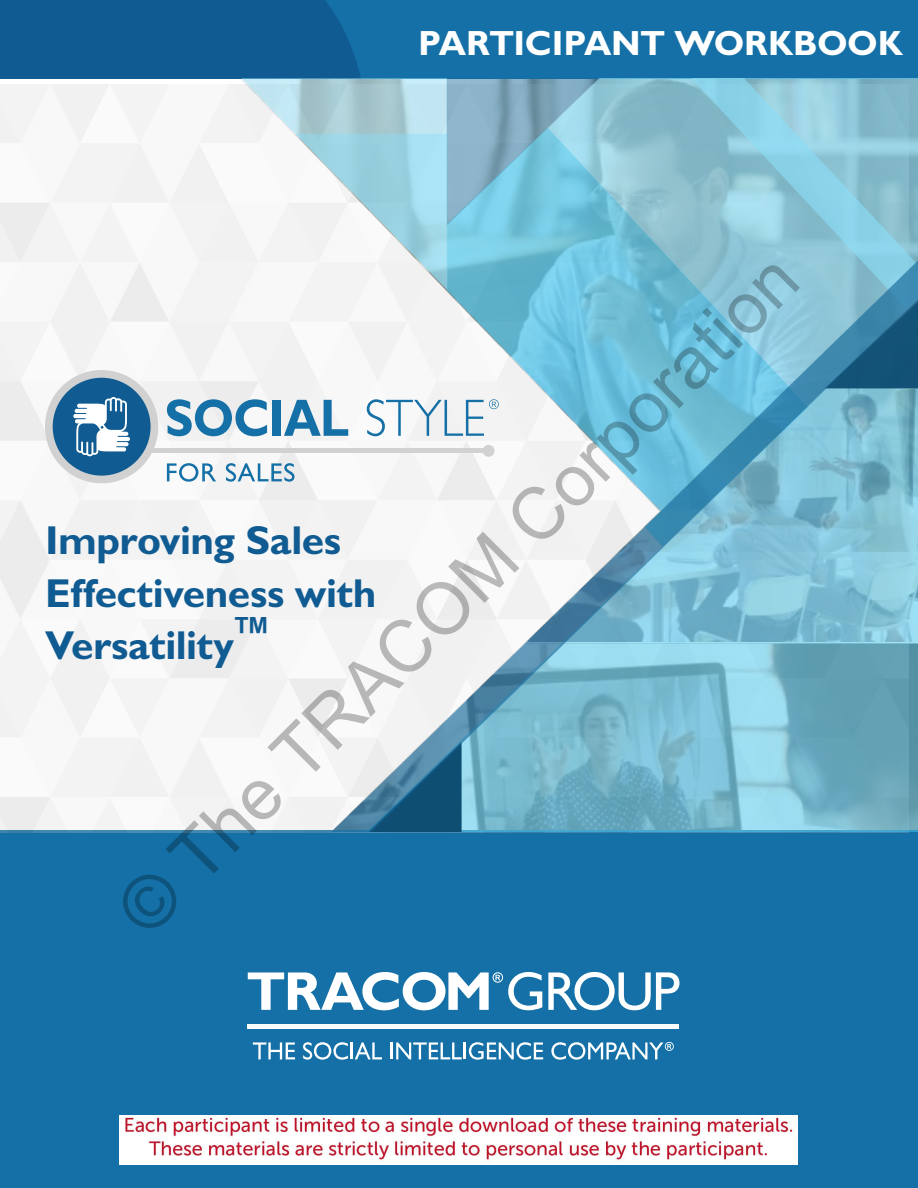
<style>
.page{position:relative;width:918px;height:1188px;background:#fff}
.page>*{position:absolute;margin:0;border:0;box-sizing:border-box;transform-origin:0 0}
.t1{font:72px "Arial";color:rgb(0 0 0/.26)}
.t2{font:700 40.5px/52.7px "Gill Sans";letter-spacing:-.01em;color:#0f5b92}
.t3{font:700 35.1px "Gill Sans";letter-spacing:-.01em;color:#fff}
</style>
<div class="page">
<div style="left:0;top:0;width:918px;height:78px;background:#1470a6"></div>
<div style="left:0;top:0;width:361px;height:78px;background:#0f5b92"></div>
<div style="left:0;top:830px;width:918px;height:358px;background:#1470a6"></div>
<div style="left:0;top:84px;width:239px;height:748px;background:#f3f3f3"></div>
<img style="left:239px;top:78px;width:679px;height:754px">
<svg style="left:548px;top:972px;width:132px;height:38px"></svg>
<svg style="left:253px;top:1042px;width:42px;height:17px"></svg>
<svg style="left:303px;top:1042px;width:79px;height:18px"></svg>
<hr style="left:390px;top:1042px;width:3px;height:17px;background:#fff">
<svg style="left:396px;top:1042px;width:147px;height:18px"></svg>
<div style="left:248px;top:1024px;width:431px;height:5px;background:#fff"></div>
<svg style="left:248px;top:972px;width:294px;height:38px"></svg>
<svg style="left:551px;top:1042px;width:123px;height:18px"></svg>
<svg style="left:167px;top:399px;width:100px;height:37px"></svg>
<div style="left:273px;top:400px;width:8px;height:36px;background:#1470a6"></div>
<svg style="left:284px;top:400px;width:64px;height:36px"></svg>
<svg style="left:45px;top:370px;width:113px;height:113px"></svg>
<div style="left:146px;top:448px;width:345px;height:5px;background:#d1d1d1"></div>
<div style="left:483px;top:445px;width:12px;height:12px;background:#d1d1d1;border-radius:50%"></div>
<svg style="left:367px;top:399px;width:132px;height:37px"></svg>
<svg style="left:167px;top:463px;width:49px;height:19px"></svg>
<svg style="left:226px;top:463px;width:69px;height:19px"></svg>
<img style="left:119px;top:1115px;width:679px;height:50px">
<p class="t3" style="left:418px;top:22px;width:486px">PARTICIPANT WORKBOOK</p>
<h1 class="t1" style="left:98px;top:887px;width:927px;rotate:-45deg">© The TRACOM Corporation</h1>
<p class="t2" style="left:45px;top:514px;width:333px">Improving Sales<br>Effectiveness with<br>Versatility™</p>
</div>
